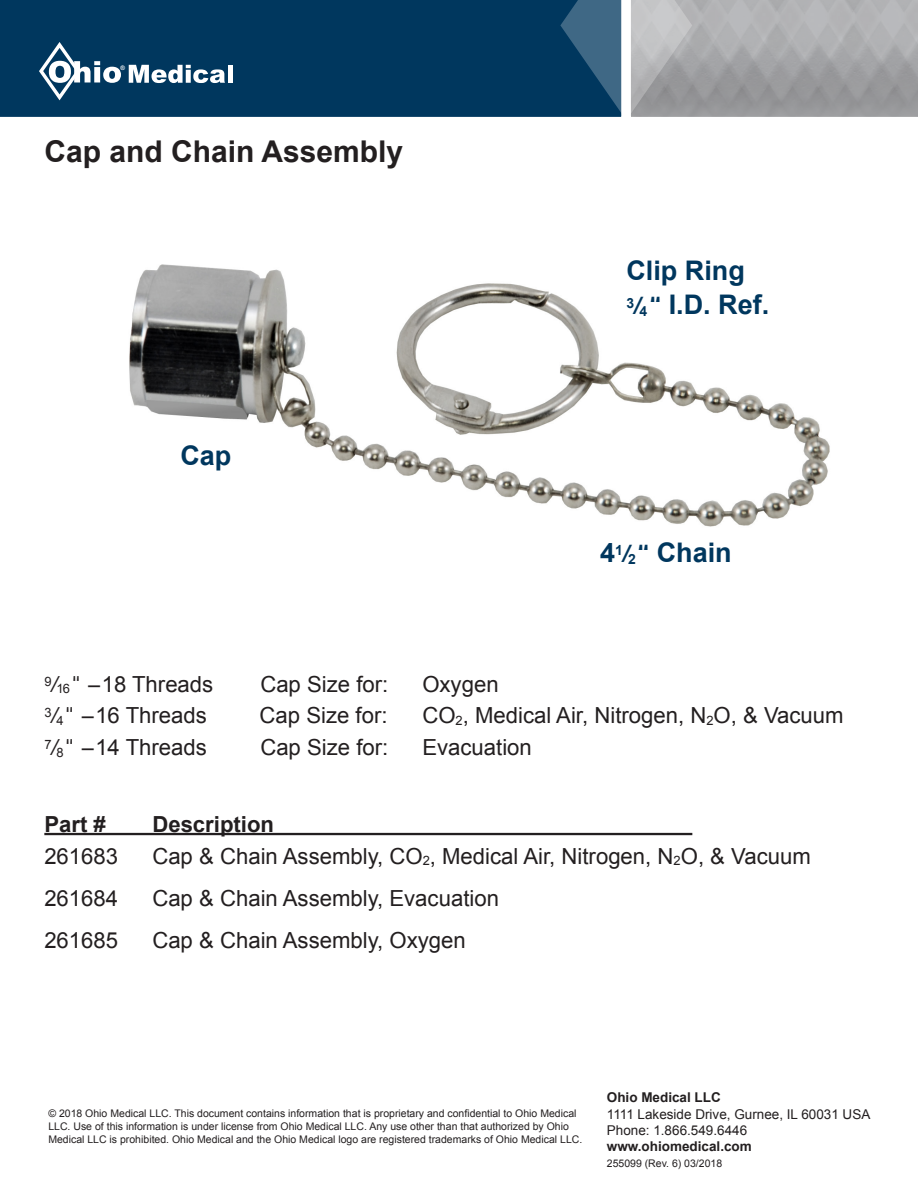
<style>
.page{position:relative;width:918px;height:1188px;background:#fff}
.page>*{position:absolute;margin:0;border:0;box-sizing:border-box;transform-origin:0 0}
.t1{font:700 30px "Arial";color:#231f20}
.t2{font:700 27px "Arial";color:#00375e}
.Fraction{font:22.2px "Arial";color:#231f20}
.Fraction-2{font:22.2px "Arial";color:#231f20;scale:2 1}
.t3{font:700 22.2px "Arial";color:#231f20}
.t4{font:13.5px/16.2px "Arial";color:#231f20}
.t5{font:700 13.5px "Arial";color:#231f20}
.t6{font:10.5px/12.6px "Arial";color:#231f20}
.t7{font:700 6.15px "Arial";color:#fff}
.s1{font-style:italic;font-size:24px}
.s2{font-size:13.95px}
.s3{font-family:"Ebrima";font-style:italic;font-size:24px}
.s4{font-style:italic}
.s5{font-family:"Ebrima";font-style:italic}
.s6{font-size:12.9px}
</style>
<div class="page">
<div style="left:0;top:0;width:560px;height:117px;background:#00375e"></div>
<svg style="left:560px;top:0;width:358px;height:117px;background:#929ba3"></svg>
<svg style="left:129px;top:65px;width:96px;height:18px"></svg>
<div style="left:228px;top:65px;width:5px;height:18px;background:#fff"></div>
<svg style="left:39px;top:42px;width:82px;height:58px"></svg>
<img style="left:129px;top:264px;width:701px;height:263px">
<hr style="left:44px;top:833px;width:648px;height:2px;background:#231f20">
<p class="t7" style="left:121px;top:64px;width:6px">®</p>
<p class="t1" style="left:44px;top:132px;width:360px">Cap and Chain Assembly</p>
<p class="t2" style="left:180px;top:438px;width:53px">Cap</p>
<p class="t2" style="left:626px;top:252px;width:120px">Clip Ring</p>
<p class="t2" style="left:626px;top:287px;width:144px"><sup>3</sup><span class="s1">/</span><span class="s2">4</span> <span class="s3">“</span>I.D. Ref.</p>
<p class="t2" style="left:600px;top:534px;width:133px">4<sup>1</sup><span class="s1">/</span><span class="s2">2</span> <span class="s3">“</span>Chain</p>
<p class="Fraction-2" style="left:44px;top:669px;width:86px"><sup>9</sup><span class="s4">/</span><sub>16</sub> <span class="s5">“</span>-18 Threads</p>
<p class="Fraction" style="left:260px;top:669px;width:130px">Cap Size for:</p>
<p class="Fraction" style="left:422px;top:669px;width:78px">Oxygen</p>
<p class="Fraction-2" style="left:44px;top:701px;width:83px"><sup>3</sup><span class="s4">/</span><sub>4</sub> <span class="s5">“</span>-16 Threads</p>
<p class="Fraction" style="left:260px;top:701px;width:130px">Cap Size for:</p>
<p class="Fraction" style="left:422px;top:701px;width:423px">CO<span class="s6">2</span>, Medical Air, Nitrogen, N<span class="s6">2</span>O, &amp; Vacuum</p>
<p class="Fraction-2" style="left:44px;top:733px;width:83px"><sup>7</sup><span class="s4">/</span><sub>8</sub> <span class="s5">“</span>-14 Threads</p>
<p class="Fraction" style="left:260px;top:733px;width:130px">Cap Size for:</p>
<p class="Fraction" style="left:422px;top:733px;width:111px">Evacuation</p>
<p class="t3" style="left:44px;top:809px;width:63px">Part #</p>
<p class="t3" style="left:152px;top:809px;width:123px">Description</p>
<p class="Fraction" style="left:44px;top:841px;width:75px">261683</p>
<p class="Fraction" style="left:152px;top:841px;width:660px">Cap &amp; Chain Assembly, CO<span class="s6">2</span>, Medical Air, Nitrogen, N<span class="s6">2</span>O, &amp; Vacuum</p>
<p class="Fraction" style="left:44px;top:883px;width:75px">261684</p>
<p class="Fraction" style="left:152px;top:883px;width:348px">Cap &amp; Chain Assembly, Evacuation</p>
<p class="Fraction" style="left:44px;top:925px;width:75px">261685</p>
<p class="Fraction" style="left:152px;top:925px;width:315px">Cap &amp; Chain Assembly, Oxygen</p>
<p class="t6" style="left:48px;top:1107px;width:535px">© 2018 Ohio Medical LLC. This document contains information that is proprietary and confidential to Ohio Medical<br>LLC. Use of this information is under license from Ohio Medical LLC. Any use other than that authorized by Ohio<br>Medical LLC is prohibited. Ohio Medical and the Ohio Medical logo are registered trademarks of Ohio Medical LLC.</p>
<p class="t5" style="left:607px;top:1089px;width:116px">Ohio Medical LLC</p>
<p class="t4" style="left:607px;top:1106px;width:265px">1111 Lakeside Drive, Gurnee, IL 60031 USA<br>Phone: 1.866.549.6446</p>
<p class="t5" style="left:607px;top:1137px;width:147px">www.ohiomedical.com</p>
<p class="t6" style="left:607px;top:1157px;width:117px">255099 (Rev. 6) 03/2018</p>
</div>
